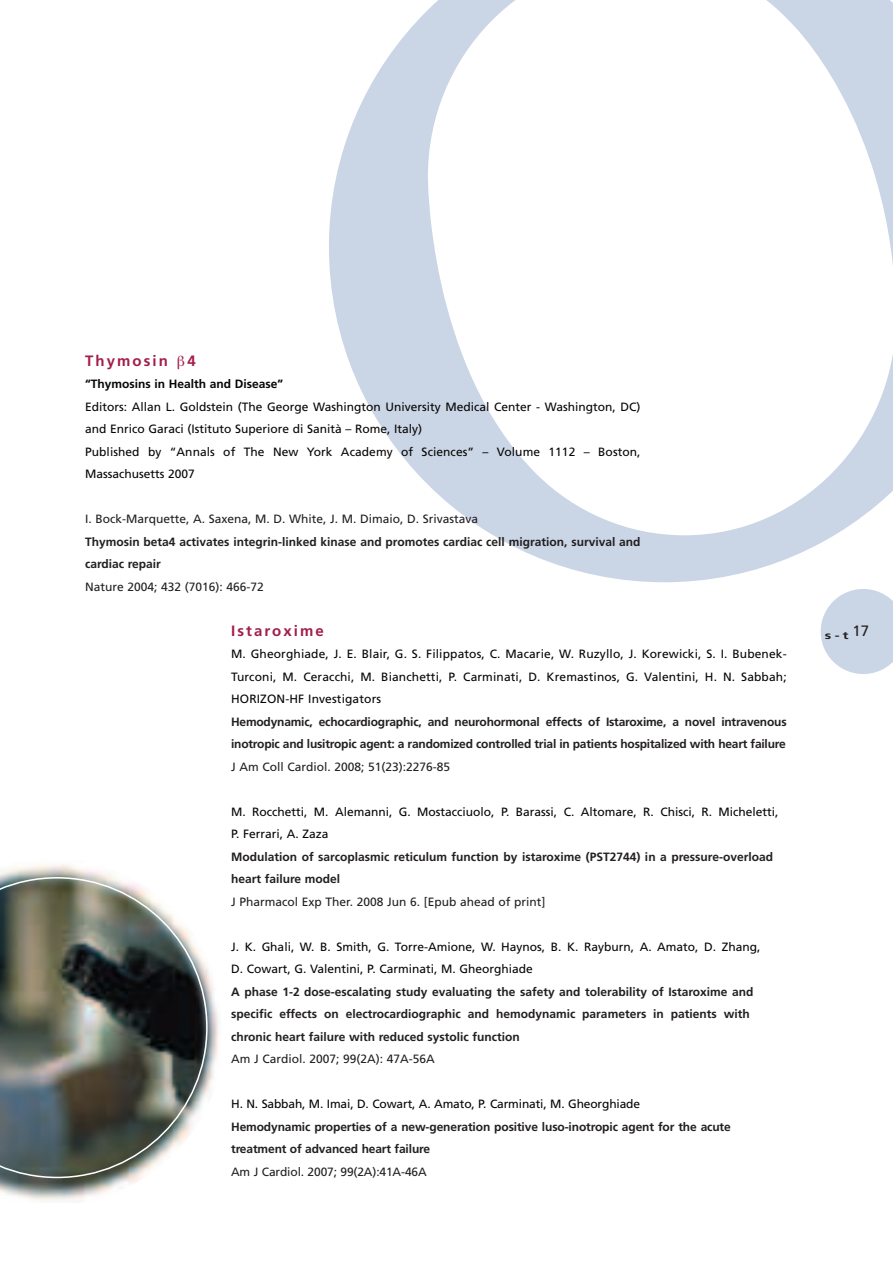
<style>
.page{position:relative;width:893px;height:1263px;background:#fff}
.page>*{position:absolute;margin:0;border:0;box-sizing:border-box;transform-origin:0 0}
.t1{font:700 15px "Frutiger";letter-spacing:.14em;color:#a21e4b}
.t2{font:12px/22.5px "Frutiger";color:#070504}
.t3{font:700 12px/22.5px "Frutiger";color:#231f20}
.t4{font:12px "Frutiger";color:#231f20}
.t5{font:700 12px "Frutiger";color:#070504}
.t6{font:700 10.5px "Frutiger";color:#231f20;scale:1.4 1}
</style>
<div class="page">
<svg style="left:329px;top:0;width:564px;height:582px"></svg>
<svg style="left:821px;top:589px;width:72px;height:85px"></svg>
<img style="left:0;top:864px;width:219px;height:337px">
<img style="left:0;top:877px;width:208px;height:301px">
<p class="t1" style="left:85px;top:354px;width:84px">Thymosin</p>
<p class="t1" style="left:188px;top:354px;width:10px">4</p>
<p class="t5" style="left:85px;top:379px;width:200px">“Thymosins in Health and Disease”</p>
<p class="t2" style="left:85px;top:396px;width:557px">Editors: Allan L. Goldstein (The George Washington University Medical Center - Washington, DC) and Enrico Garaci (Istituto Superiore di Sanità – Rome, Italy)<br>Published by “Annals of The New York Academy of Sciences” – Volume 1112 – Boston, Massachusetts 2007</p>
<p class="t4" style="left:85px;top:514px;width:395px">I. Bock-Marquette, A. Saxena, M. D. White, J. M. Dimaio, D. Srivastava</p>
<p class="t3" style="left:85px;top:531px;width:557px">Thymosin beta4 activates integrin-linked kinase and promotes cardiac cell migration, survival and cardiac repair</p>
<p class="t4" style="left:85px;top:582px;width:180px">Nature 2004; 432 (7016): 466-72</p>
<p class="t1" style="left:231px;top:624px;width:94px">Istaroxime</p>
<p class="t2" style="left:231px;top:644px;width:557px;text-align:justify">M. Gheorghiade, J. E. Blair, G. S. Filippatos, C. Macarie, W. Ruzyllo, J. Korewicki, S. I. Bubenek-Turconi, M. Ceracchi, M. Bianchetti, P. Carminati, D. Kremastinos, G. Valentini, H. N. Sabbah; HORIZON-HF Investigators</p>
<p class="t3" style="left:231px;top:711px;width:557px">Hemodynamic, echocardiographic, and neurohormonal effects of Istaroxime, a novel intravenous inotropic and lusitropic agent: a randomized controlled trial in patients hospitalized with heart failure</p>
<p class="t4" style="left:231px;top:762px;width:221px">J Am Coll Cardiol. 2008; 51(23):2276-85</p>
<p class="t2" style="left:231px;top:801px;width:549px">M. Rocchetti, M. Alemanni, G. Mostacciuolo, P. Barassi, C. Altomare, R. Chisci, R. Micheletti,<br>P. Ferrari, A. Zaza</p>
<p class="t3" style="left:231px;top:846px;width:543px">Modulation of sarcoplasmic reticulum function by istaroxime (PST2744) in a pressure-overload heart failure model</p>
<p class="t4" style="left:231px;top:897px;width:316px">J Pharmacol Exp Ther. 2008 Jun 6. [Epub ahead of print]</p>
<p class="t2" style="left:231px;top:936px;width:531px">J. K. Ghali, W. B. Smith, G. Torre-Amione, W. Haynos, B. K. Rayburn, A. Amato, D. Zhang,<br>D. Cowart, G. Valentini, P. Carminati, M. Gheorghiade</p>
<p class="t3" style="left:231px;top:981px;width:524px">A phase 1-2 dose-escalating study evaluating the safety and tolerability of Istaroxime and specific effects on electrocardiographic and hemodynamic parameters in patients with chronic heart failure with reduced systolic function</p>
<p class="t4" style="left:231px;top:1054px;width:205px">Am J Cardiol. 2007; 99(2A): 47A-56A</p>
<p class="t2" style="left:231px;top:1094px;width:410px">H. N. Sabbah, M. Imai, D. Cowart, A. Amato, P. Carminati, M. Gheorghiade</p>
<p class="t3" style="left:231px;top:1116px;width:501px">Hemodynamic properties of a new-generation positive luso-inotropic agent for the acute treatment of advanced heart failure</p>
<p class="t4" style="left:231px;top:1167px;width:197px">Am J Cardiol. 2007; 99(2A):41A-46A</p>
<p class="t6" style="left:825px;top:631px;width:33px">s-t<sup>17</sup></p>
</div>
